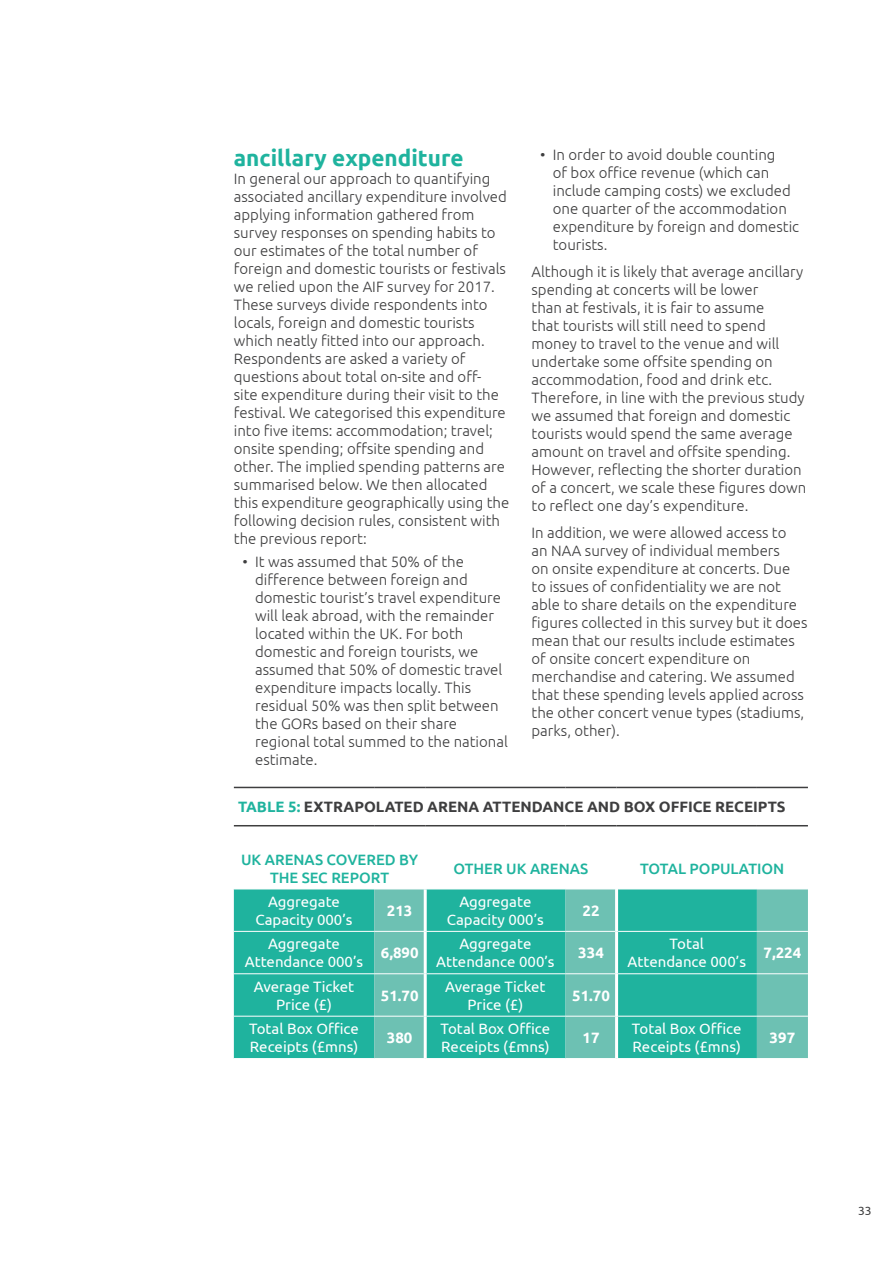
<style>
.page{position:relative;width:893px;height:1263px;background:#fff}
.page>*{position:absolute;margin:0;border:0;box-sizing:border-box;transform-origin:0 0}
.t1{font:700 22.5px "Ubuntu";color:#1fb39e}
.t2{font:300 15px/18px "Ubuntu";color:#3e3e3f}
.t3{font:15px/18px "Ubuntu";color:#fff;text-align:center}
.t4{font:500 15px/18px "Ubuntu";color:#1fb39e;text-align:center}
.t5{font:700 15px "Ubuntu";color:#3e3e3f}
.t6{font:700 15px "Ubuntu";color:#fff}
.t7{font:12px "Ubuntu";color:#3e3e3f}
.s1{color:#1fb39e}
</style>
<div class="page">
<div style="left:234px;top:889px;width:140px;height:169px;background:#1fb39e"></div>
<svg style="left:374px;top:889px;width:434px;height:169px;background:#3cb8a6"></svg>
<hr style="left:234px;top:931px;width:140px;height:1px;background:#fff">
<hr style="left:374px;top:931px;width:51px;height:1px;background:#fff">
<hr style="left:425px;top:931px;width:141px;height:1px;background:#fff">
<hr style="left:566px;top:931px;width:49px;height:1px;background:#fff">
<hr style="left:618px;top:931px;width:139px;height:1px;background:#fff">
<hr style="left:757px;top:931px;width:51px;height:1px;background:#fff">
<hr style="left:234px;top:973px;width:140px;height:1px;background:#fff">
<hr style="left:374px;top:973px;width:50px;height:1px;background:#fff">
<hr style="left:427px;top:973px;width:139px;height:1px;background:#fff">
<hr style="left:566px;top:973px;width:49px;height:1px;background:#fff">
<hr style="left:618px;top:973px;width:139px;height:1px;background:#fff">
<hr style="left:757px;top:973px;width:51px;height:1px;background:#fff">
<hr style="left:234px;top:1016px;width:140px;height:1px;background:#fff">
<hr style="left:374px;top:1016px;width:50px;height:1px;background:#fff">
<hr style="left:427px;top:1016px;width:139px;height:1px;background:#fff">
<hr style="left:566px;top:1016px;width:49px;height:1px;background:#fff">
<hr style="left:618px;top:1016px;width:139px;height:1px;background:#fff">
<hr style="left:757px;top:1016px;width:51px;height:1px;background:#fff">
<hr style="left:615px;top:889px;width:3px;height:42px;background:#fff">
<hr style="left:424px;top:932px;width:3px;height:42px;background:#fff">
<hr style="left:615px;top:931px;width:3px;height:43px;background:#fff">
<hr style="left:424px;top:974px;width:3px;height:42px;background:#fff">
<hr style="left:615px;top:974px;width:3px;height:42px;background:#fff">
<hr style="left:424px;top:1016px;width:3px;height:42px;background:#fff">
<hr style="left:615px;top:1016px;width:3px;height:42px;background:#fff">
<hr style="left:424px;top:889px;width:3px;height:42px;background:#fff">
<hr style="left:234px;top:787px;width:140px;height:1px;background:#3e3e3f">
<hr style="left:374px;top:787px;width:51px;height:1px;background:#3e3e3f">
<hr style="left:425px;top:787px;width:141px;height:1px;background:#3e3e3f">
<hr style="left:566px;top:787px;width:51px;height:1px;background:#3e3e3f">
<hr style="left:617px;top:787px;width:140px;height:1px;background:#3e3e3f">
<hr style="left:757px;top:787px;width:51px;height:1px;background:#3e3e3f">
<hr style="left:234px;top:825px;width:140px;height:1px;background:#3e3e3f">
<hr style="left:374px;top:825px;width:51px;height:1px;background:#3e3e3f">
<hr style="left:425px;top:825px;width:141px;height:1px;background:#3e3e3f">
<hr style="left:566px;top:825px;width:51px;height:1px;background:#3e3e3f">
<hr style="left:617px;top:825px;width:140px;height:1px;background:#3e3e3f">
<hr style="left:757px;top:825px;width:51px;height:1px;background:#3e3e3f">
<p class="t1" style="left:234px;top:145px;width:231px">ancillary expenditure</p>
<p class="t2" style="left:234px;top:170px;width:277px">In general our approach to quantifying associated ancillary expenditure involved applying information gathered from survey responses on spending habits to our estimates of the total number of foreign and domestic tourists or festivals we relied upon the AIF survey for 2017.<br>These surveys divide respondents into locals, foreign and domestic tourists which neatly fitted into our approach.<br>Respondents are asked a variety of questions about total on-site and off-<br>site expenditure during their visit to the festival. We categorised this expenditure into five items: accommodation; travel; onsite spending; offsite spending and other. The implied spending patterns are summarised below. We then allocated this expenditure geographically using the following decision rules, consistent with the previous report:</p>
<p class="t2" style="left:255px;top:552px;width:254px;text-indent:-13px">• It was assumed that 50% of the difference between foreign and domestic tourist’s travel expenditure will leak abroad, with the remainder located within the UK. For both domestic and foreign tourists, we assumed that 50% of domestic travel expenditure impacts locally. This residual 50% was then split between the GORs based on their share regional total summed to the national estimate.</p>
<p class="t2" style="left:553px;top:146px;width:248px;text-indent:-13px">• In order to avoid double counting<br>of box office revenue (which can include camping costs) we excluded one quarter of the accommodation expenditure by foreign and domestic tourists.</p>
<p class="t2" style="left:531px;top:262px;width:276px">Although it is likely that average ancillary spending at concerts will be lower<br>than at festivals, it is fair to assume<br>that tourists will still need to spend money to travel to the venue and will undertake some offsite spending on accommodation, food and drink etc.<br>Therefore, in line with the previous study we assumed that foreign and domestic tourists would spend the same average amount on travel and offsite spending.<br>However, reflecting the shorter duration of a concert, we scale these figures down to reflect one day’s expenditure.</p>
<p class="t2" style="left:531px;top:523px;width:278px">In addition, we were allowed access to<br>an NAA survey of individual members<br>on onsite expenditure at concerts. Due to issues of confidentiality we are not able to share details on the expenditure figures collected in this survey but it does mean that our results include estimates of onsite concert expenditure on merchandise and catering. We assumed that these spending levels applied across the other concert venue types (stadiums, parks, other).</p>
<p class="t5" style="left:238px;top:798px;width:549px"><span class="s1">TABLE 5:</span> EXTRAPOLATED ARENA ATTENDANCE AND BOX OFFICE RECEIPTS</p>
<p class="t4" style="left:241px;top:850px;width:179px">UK ARENAS COVERED BY<br>THE SEC REPORT</p>
<p class="t4" style="left:453px;top:859px;width:136px">OTHER UK ARENAS</p>
<p class="t4" style="left:640px;top:859px;width:145px">TOTAL POPULATION</p>
<p class="t3" style="left:255px;top:892px;width:99px">Aggregate<br>Capacity 000’s</p>
<p class="t6" style="left:387px;top:901px;width:27px">213</p>
<p class="t3" style="left:447px;top:892px;width:99px">Aggregate<br>Capacity 000’s</p>
<p class="t6" style="left:583px;top:901px;width:19px">22</p>
<p class="t3" style="left:245px;top:934px;width:120px">Aggregate<br>Attendance 000’s</p>
<p class="t6" style="left:381px;top:944px;width:39px">6,890</p>
<p class="t3" style="left:436px;top:934px;width:120px">Aggregate<br>Attendance 000’s</p>
<p class="t6" style="left:578px;top:944px;width:27px">334</p>
<p class="t3" style="left:669px;top:934px;width:36px">Total</p>
<p class="t3" style="left:627px;top:952px;width:120px">Attendance 000’s</p>
<p class="t6" style="left:763px;top:944px;width:39px">7,224</p>
<p class="t3" style="left:254px;top:977px;width:102px">Average Ticket<br>Price (£)</p>
<p class="t6" style="left:381px;top:986px;width:39px">51.70</p>
<p class="t3" style="left:445px;top:977px;width:102px">Average Ticket<br>Price (£)</p>
<p class="t6" style="left:572px;top:986px;width:39px">51.70</p>
<p class="t3" style="left:249px;top:1019px;width:111px;text-align:left">Total Box Office<br>Receipts (£mns)</p>
<p class="t6" style="left:387px;top:1029px;width:27px">380</p>
<p class="t3" style="left:440px;top:1019px;width:111px;text-align:left">Total Box Office<br>Receipts (£mns)</p>
<p class="t6" style="left:583px;top:1029px;width:19px">17</p>
<p class="t3" style="left:632px;top:1019px;width:111px;text-align:left">Total Box Office<br>Receipts (£mns)</p>
<p class="t6" style="left:770px;top:1029px;width:27px">397</p>
<p class="t7" style="left:858px;top:1203px;width:15px">33</p>
</div>
